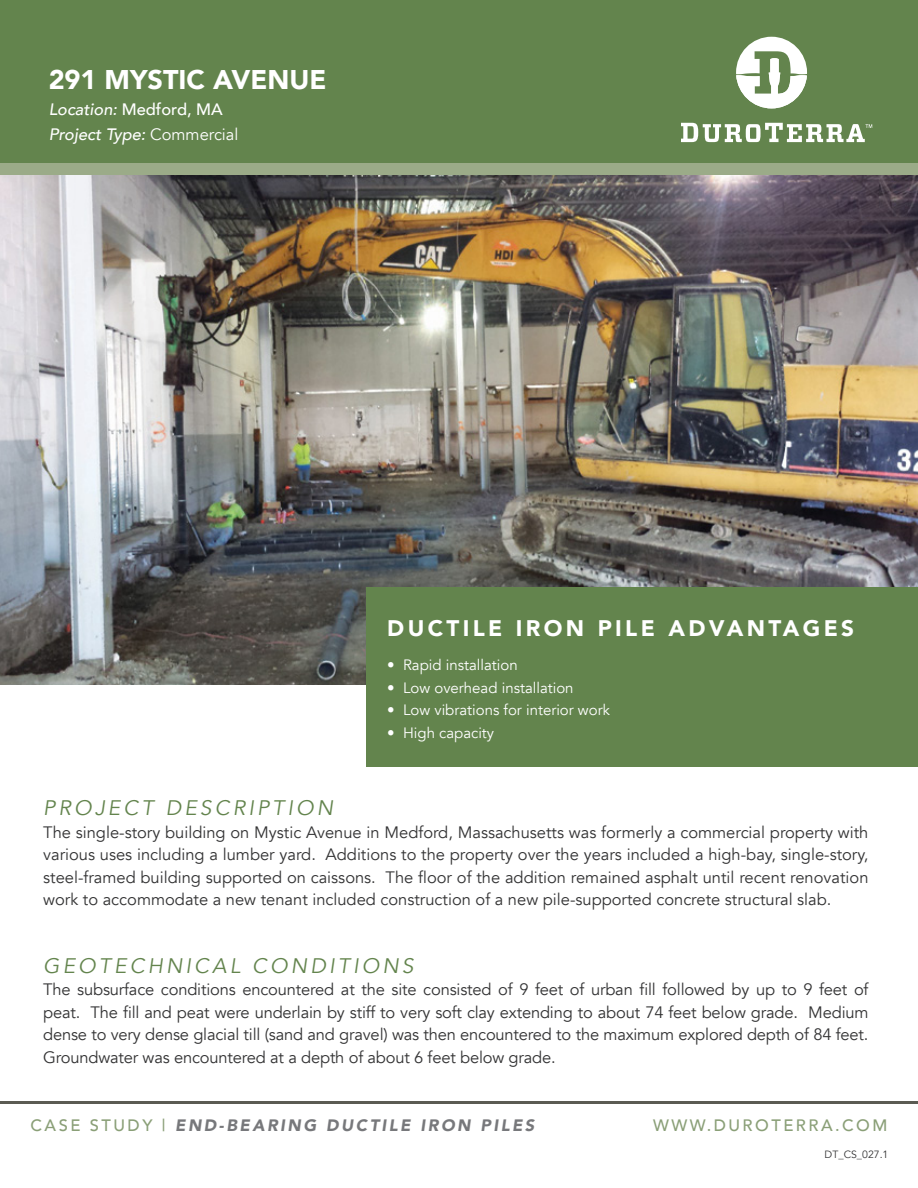
<style>
.page{position:relative;width:918px;height:1188px;background:#fff}
.page>*{position:absolute;margin:0;border:0;box-sizing:border-box;transform-origin:0 0}
.t1{font:900 27px "Avenir";color:#fff}
.t2{font:900 22.5px "Avenir";letter-spacing:.15em;color:#fff}
.t3{font:italic 21px "Avenir";letter-spacing:.15em;color:#63844d}
.t4{font:16.5px/22.5px "Avenir";letter-spacing:-.01em;color:#333334;text-align:justify}
.t5{font:italic 500 16.5px/25.5px "Avenir";color:#fff}
.t6{font:italic 900 16.5px "Avenir";letter-spacing:.15em;color:#77787b}
.t7{font:500 16.5px "Avenir";letter-spacing:.15em;color:#8a9f77}
.t8{font:15px "Avenir";color:#fff}
.t9{font:10.5px "Avenir";color:#333334}
.s1{font-style:normal}
.s2{font-weight:400;font-style:normal}
.s3{font-weight:500;font-style:normal;color:#8a9f77}
</style>
<div class="page">
<img style="left:0;top:175px;width:918px;height:510px">
<div style="left:0;top:0;width:918px;height:175px;background:#63844d"></div>
<hr style="left:0;top:1101px;width:918px;height:3px;background:#5b5b53">
<div style="left:0;top:163px;width:918px;height:11px;background:#9bab88"></div>
<div style="left:366px;top:587px;width:552px;height:180px;background:#63844d"></div>
<svg style="left:736px;top:37px;width:71px;height:71px"></svg>
<svg style="left:681px;top:123px;width:191px;height:19px"></svg>
<h1 class="t1" style="left:49px;top:57px;width:279px">291 MYSTIC AVENUE</h1>
<p class="t5" style="left:49px;top:96px;width:191px">Location: <span class="s1">M EDFORD, MA<br></span>Project Type: <span class="s2">Commercial</span></p>
<h2 class="t2" style="left:387px;top:609px;width:468px">DUCTILE IRON PILE ADVA NTAGES</h2>
<p class="t8" style="left:387px;top:656px;width:132px">• Rapid installation</p>
<p class="t8" style="left:387px;top:679px;width:188px">• Low overhead installation</p>
<p class="t8" style="left:387px;top:701px;width:224px">• Low vibrations for interior work</p>
<p class="t8" style="left:387px;top:724px;width:108px">• High capacity</p>
<p class="t3" style="left:43px;top:796px;width:291px">PROJECT DESCRIPTION</p>
<p class="t4" style="left:43px;top:821px;width:827px">The single-story building on Mystic Avenue in Medford, Massachusetts was formerly a commercial property with various uses including a lumber yard. Additions to the property over the years included a high-bay, single-story, steel-framed building supported on caissons. The floor of the addition remained asphalt until recent renovation work to accommodate a new tenant included construction of a new pile-supported concrete structural slab.</p>
<p class="t3" style="left:43px;top:953px;width:372px">GEOTECHNICAL CONDITIONS</p>
<p class="t4" style="left:43px;top:979px;width:827px">The subsurface conditions encountered at the site consisted of 9 feet of urban fill followed by up to 9 feet of peat. The fill and peat were underlain by stiff to very soft clay extending to about 74 feet below grade. Medium dense to very dense glacial till (sand and gravel) was then encountered to the maximum explored depth of 84 feet.<br>Groundwater was encountered at a depth of about 6 feet below grade.</p>
<p class="t6" style="left:31px;top:1111px;width:505px"><span class="s3">CASE STUDY |</span> END-BEARING DUCTILE IRON PILES</p>
<p class="t7" style="left:653px;top:1111px;width:236px">WWW.DU ROTE RRA.COM</p>
<p class="t9" style="left:825px;top:1148px;width:65px">DT_CS_027.1</p>
</div>
